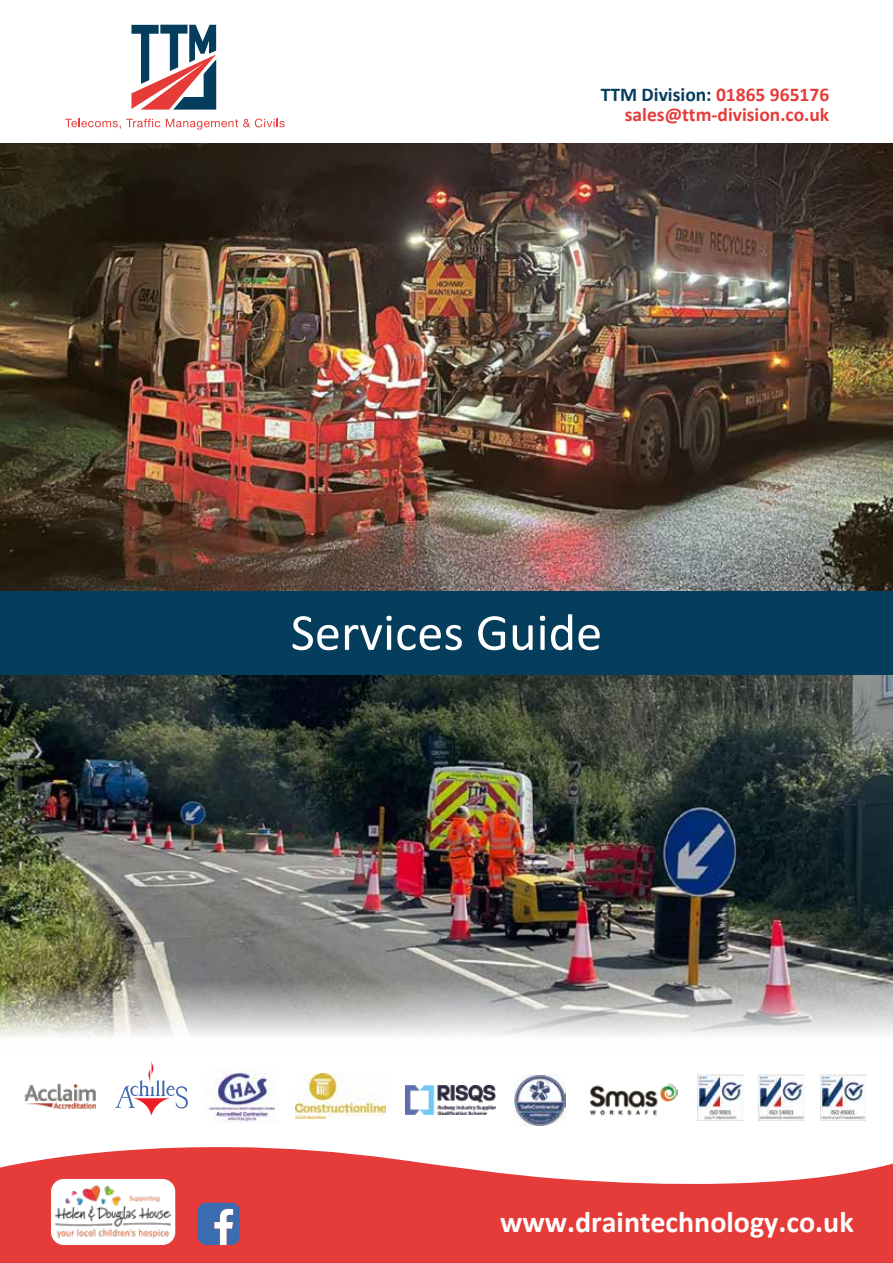
<style>
.page{position:relative;width:893px;height:1263px;background:#fff}
.page>*{position:absolute;margin:0;border:0;box-sizing:border-box;transform-origin:0 0}
.t1{font:52.5px "Calibri";color:#fff}
.t2{font:700 30px "Calibri";color:#fff}
.t3{font:700 19.5px/19.5px "Calibri";color:#e53c3a;text-align:right}
.s1{color:#053d5d}
</style>
<div class="page">
<img style="left:0;top:675px;width:893px;height:362px">
<img style="left:0;top:144px;width:893px;height:447px">
<div style="left:0;top:591px;width:893px;height:84px;background:#053d5d"></div>
<svg style="left:0;top:1147px;width:893px;height:116px;fill:#e53c3a"></svg>
<img style="left:51px;top:1179px;width:124px;height:66px">
<svg style="left:198px;top:1202px;width:42px;height:43px"></svg>
<img style="left:25px;top:1083px;width:71px;height:26px">
<svg style="left:115px;top:1061px;width:73px;height:55px"></svg>
<img style="left:205px;top:1070px;width:70px;height:52px">
<img style="left:296px;top:1073px;width:90px;height:46px">
<img style="left:405px;top:1085px;width:90px;height:29px">
<img style="left:514px;top:1075px;width:51px;height:50px">
<img style="left:590px;top:1083px;width:88px;height:33px">
<img style="left:698px;top:1075px;width:46px;height:46px">
<img style="left:759px;top:1075px;width:46px;height:46px">
<img style="left:820px;top:1075px;width:46px;height:46px">
<svg style="left:65px;top:119px;width:95px;height:10px"></svg>
<svg style="left:166px;top:119px;width:119px;height:11px"></svg>
<svg style="left:131px;top:25px;width:85px;height:85px"></svg>
<p class="t3" style="left:601px;top:85px;width:230px"><span class="s1">TTM Division:</span> 01865 965176 sales@ttm-division.co.uk</p>
<h1 class="t1" style="left:291px;top:596px;width:313px">Services Guide</h1>
<h2 class="t2" style="left:500px;top:1201px;width:355px">www.draintechnology.co.uk</h2>
</div>
